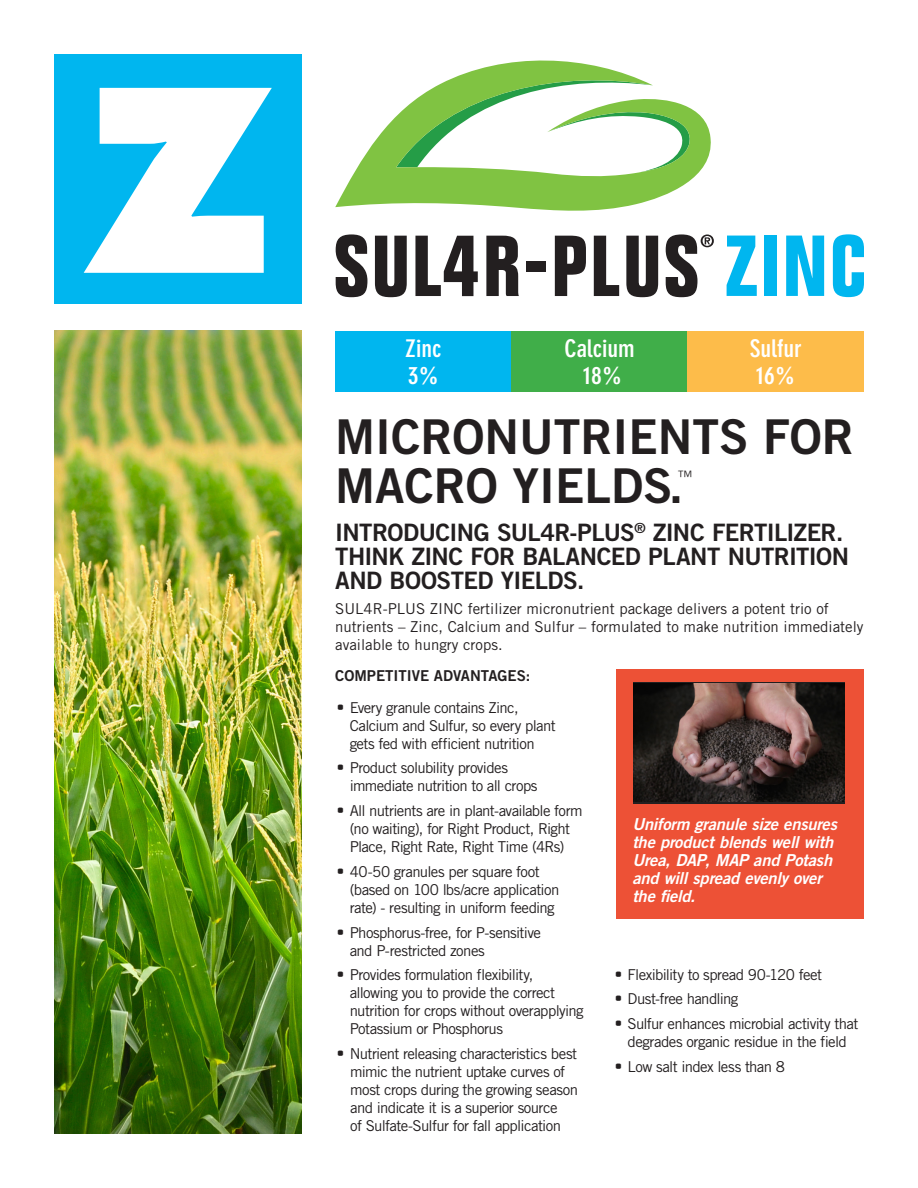
<style>
.page{position:relative;width:918px;height:1188px;background:#fff}
.page>*{position:absolute;margin:0;border:0;box-sizing:border-box;transform-origin:0 0}
.t1{font:48px/49.5px "Trade Gothic LT Std Bd 2";color:#231f20}
.t2{font:24px/24px "Trade Gothic LT Std Bd 2";letter-spacing:-.025em;color:#231f20}
.t3{font:700 condensed 24px "DIN Neuzeit Grotesk Std";color:#fff;scale:1.1 1}
.t4{font:16.5px/18px "Trade Gothic LT Std Bd 2 Obl";letter-spacing:-.01em;color:#fff}
.t5{font:300 15.75px "Trade Gothic LT Std";color:#231f20}
.t6{font:15px/18px "Trade Gothic LT Std";letter-spacing:-.04em;color:#231f20}
.t7{font:15px/18px "Trade Gothic LT Std";color:#231f20}
.t8{font:15px "Trade Gothic LT Std Bd 2";color:#231f20}
.s1{font-family:"OCRA Std"}
</style>
<div class="page">
<div style="left:54px;top:54px;width:248px;height:250px;background:#00b6ef"></div>
<svg style="left:335px;top:61px;width:376px;height:150px;fill:#80c342"></svg>
<svg style="left:396px;top:70px;width:299px;height:102px"></svg>
<svg style="left:336px;top:234px;width:31px;height:63px"></svg>
<svg style="left:375px;top:236px;width:32px;height:61px"></svg>
<svg style="left:486px;top:236px;width:33px;height:60px"></svg>
<div style="left:526px;top:261px;width:20px;height:10px;background:#231f20"></div>
<svg style="left:555px;top:236px;width:31px;height:60px"></svg>
<svg style="left:594px;top:236px;width:25px;height:60px"></svg>
<svg style="left:626px;top:236px;width:32px;height:61px"></svg>
<svg style="left:666px;top:234px;width:48px;height:63px"></svg>
<svg style="left:415px;top:236px;width:63px;height:60px"></svg>
<svg style="left:727px;top:236px;width:30px;height:60px"></svg>
<div style="left:765px;top:236px;width:12px;height:60px;background:#00b6ef"></div>
<svg style="left:786px;top:236px;width:38px;height:60px"></svg>
<svg style="left:833px;top:234px;width:31px;height:63px"></svg>
<img style="left:54px;top:331px;width:248px;height:803px">
<svg style="left:84px;top:88px;width:188px;height:185px"></svg>
<div style="left:335px;top:331px;width:177px;height:61px;background:#00b6ef"></div>
<div style="left:512px;top:331px;width:176px;height:61px;background:#40ae49"></div>
<div style="left:688px;top:331px;width:176px;height:61px;background:#fdbc4a"></div>
<div style="left:616px;top:669px;width:248px;height:250px;background:#ed5136"></div>
<img style="left:633px;top:683px;width:212px;height:119px">
<p class="t3" style="left:405px;top:334px;width:34px">Zinc</p>
<p class="t3" style="left:408px;top:361px;width:30px">3%</p>
<p class="t3" style="left:564px;top:334px;width:65px">Calcium</p>
<p class="t3" style="left:583px;top:361px;width:37px">18%</p>
<p class="t3" style="left:750px;top:334px;width:49px">Sulfur</p>
<p class="t3" style="left:756px;top:361px;width:37px">16%</p>
<p class="t1" style="left:335px;top:411px;width:520px">MICRONUTRIENTS FOR<br>MACRO YIELDS.</p>
<p class="t5" style="left:678px;top:467px;width:17px">™</p>
<p class="t2" style="left:335px;top:520px;width:516px">INTRODUCING SUL4R-PLUS<sup>®</sup> ZINC FERTILIZER.<br>THINK ZINC FOR BALANCED PLANT NUTRITION<br>AND BOOSTED YIELDS.</p>
<p class="t7" style="left:335px;top:599px;width:530px">SUL4R-PLUS ZINC fertilizer micronutrient package delivers a potent trio of nutrients – Zinc, Calcium and Sulfur – formulated to make nutrition immediately available to hungry crops.</p>
<p class="t8" style="left:335px;top:666px;width:197px">COMPETITIVE ADVANTAGES:</p>
<p class="t6" style="left:350px;top:698px;width:207px;text-indent:-14px"><span class="s1">•</span> Every granule contains Zinc,<br>Calcium and Sulfur, so every plant gets fed with efficient nutrition</p>
<p class="t6" style="left:350px;top:759px;width:189px;text-indent:-14px"><span class="s1">•</span> Product solubility provides immediate nutrition to all crops</p>
<p class="t6" style="left:335px;top:801px;width:249px;text-align:center"><span class="s1">•</span> All nutrients are in plant-available form (no waiting), for Right Product, Right<br>Place, Right Rate, Right Time (4Rs)</p>
<p class="t6" style="left:350px;top:862px;width:211px;text-indent:-14px"><span class="s1">•</span> 40-50 granules per square foot (based on 100 lbs/acre application rate) - resulting in uniform feeding</p>
<p class="t6" style="left:350px;top:923px;width:193px;text-indent:-14px"><span class="s1">•</span> Phosphorus-free, for P-sensitive and P-restricted zones</p>
<p class="t6" style="left:350px;top:966px;width:236px;text-indent:-14px"><span class="s1">•</span> Provides formulation flexibility, allowing you to provide the correct nutrition for crops without overapplying Potassium or Phosphorus</p>
<p class="t6" style="left:350px;top:1044px;width:229px;text-indent:-15px"><span class="s1">•</span> Nutrient releasing characteristics best mimic the nutrient uptake curves of most crops during the growing season and indicate it is a superior source<br>of Sulfate-Sulfur for fall application</p>
<p class="t4" style="left:632px;top:815px;width:206px">Uniform granule size ensures the product blends well with<br>Urea, DAP, MAP and Potash and will spread evenly over the field.</p>
<p class="t6" style="left:613px;top:965px;width:210px"><span class="s1">•</span> Flexibility to spread 90-120 feet</p>
<p class="t6" style="left:613px;top:990px;width:127px"><span class="s1">•</span> Dust-free handling</p>
<p class="t6" style="left:613px;top:1014px;width:247px;text-align:center"><span class="s1">•</span> Sulfur enhances microbial activity that degrades organic residue in the field</p>
<p class="t6" style="left:613px;top:1057px;width:173px"><span class="s1">•</span> Low salt index less than 8</p>
</div>
